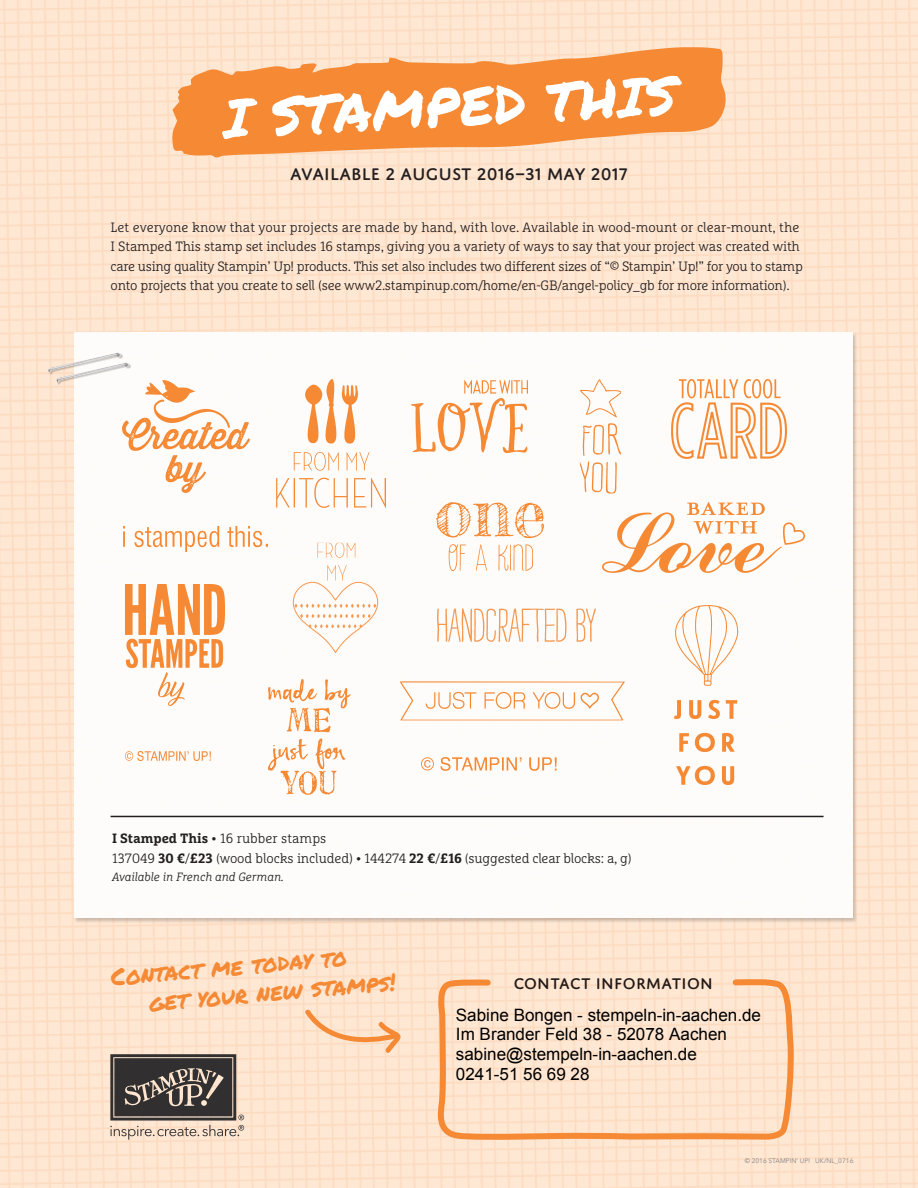
<style>
.page{position:relative;width:918px;height:1188px;background:#fff}
.page>*{position:absolute;margin:0;border:0;box-sizing:border-box;transform-origin:0 0}
.t1{font:24px "Permanent Marker";color:#f58934}
.t2{font:500 18px "Domus Titling";letter-spacing:.01em;color:#231f20}
.t3{font:17.1px/19.6px "Arial";color:#000}
.t4{font:500 16.5px "Domus Titling";letter-spacing:.02em;color:#231f20}
.t5{font:300 13.5px/19.5px "Marselis Slab Pro";letter-spacing:-.02em;color:#231f20}
.t6{font:300 13.5px "Marselis Slab Pro";color:#231f20}
.t7{font:italic 300 12px "Marselis Slab Pro";color:#231f20}
.t8{font:6.6px "Avenir Next LT Pro";color:#808285}
.s1{font-weight:700}
.s2{font-weight:400}
</style>
<div class="page">
<img style="left:0;top:0;width:918px;height:1188px">
<div style="left:74px;top:333px;width:778px;height:585px;background:#fff"></div>
<hr style="left:111px;top:816px;width:713px;height:1px;background:#231f20">
<svg style="left:110px;top:1054px;width:134px;height:86px;background:#7c716a"></svg>
<svg style="left:304px;top:1008px;width:97px;height:47px;background:#fcd6b7"></svg>
<svg style="left:430px;top:976px;width:366px;height:168px;background:#fcddc3"></svg>
<div style="left:49px;top:353px;width:74px;height:22px;background:#231f20;opacity:.25"></div>
<img style="left:48px;top:353px;width:73px;height:20px">
<div style="left:57px;top:363px;width:74px;height:22px;background:#231f20;opacity:.25"></div>
<img style="left:56px;top:363px;width:73px;height:20px">
<img style="left:602px;top:502px;width:203px;height:71px">
<img style="left:123px;top:380px;width:126px;height:112px">
<img style="left:292px;top:543px;width:87px;height:110px">
<img style="left:277px;top:380px;width:109px;height:128px">
<img style="left:126px;top:584px;width:98px;height:122px">
<img style="left:438px;top:608px;width:157px;height:34px">
<img style="left:123px;top:527px;width:144px;height:24px">
<img style="left:674px;top:606px;width:65px;height:178px">
<img style="left:672px;top:380px;width:114px;height:79px">
<img style="left:268px;top:680px;width:82px;height:115px">
<img style="left:412px;top:381px;width:116px;height:71px">
<img style="left:436px;top:502px;width:107px;height:69px">
<img style="left:126px;top:752px;width:85px;height:8px">
<img style="left:422px;top:757px;width:134px;height:14px">
<img style="left:579px;top:379px;width:42px;height:115px">
<img style="left:400px;top:681px;width:225px;height:39px">
<svg style="left:172px;top:47px;width:555px;height:111px;background:#fabf90"></svg>
<svg style="left:211px;top:68px;width:475px;height:80px"></svg>
<p class="t2" style="left:290px;top:163px;width:339px">AVAILABLE 2 AUGUST 2016–31 MAY 2017</p>
<p class="t5" style="left:111px;top:217px;width:694px">Let everyone know that your projects are made by hand, with love. Available in wood-mount or clear-mount, the I Stamped This stamp set includes 16 stamps, giving you a variety of ways to say that your project was created with care using quality Stampin’ Up! products. This set also includes two different sizes of “© Stampin’ Up!” for you to stamp onto projects that you create to sell (see www2.stampinup.com/home/en-GB/angel-policy_gb for more information).</p>
<p class="t6" style="left:112px;top:830px;width:216px"><span class="s1">I Stamped This</span> <span class="s2">•</span> 16 rubber stamps</p>
<p class="t5" style="left:112px;top:848px;width:521px">137049 <span class="s1">30 €</span>/<span class="s1">£23</span> (wood blocks included) <span class="s2">•</span> 144274 <span class="s1">22 €</span>/<span class="s1">£16</span> (suggested clear blocks: a, g)</p>
<p class="t7" style="left:112px;top:869px;width:173px">Available in French and German.</p>
<p class="t1" style="left:110px;top:959px;width:238px;rotate:-5deg">Contact me today to</p>
<p class="t1" style="left:147px;top:985px;width:249px;rotate:-5deg">get your new stamps!</p>
<p class="t4" style="left:513px;top:975px;width:201px">CONTACT INFORMATION</p>
<p class="t3" style="left:456px;top:1005px;width:307px">Sabine Bongen - stempeln-in-aachen.de<br>Im Brander Feld 38 - 52078 Aachen sabine@stempeln-in-aachen.de<br>0241-51 56 69 28</p>
<p class="t8" style="left:745px;top:1157px;width:110px">© 2016 STAMPIN’ UP! UK/NL_0716</p>
</div>
